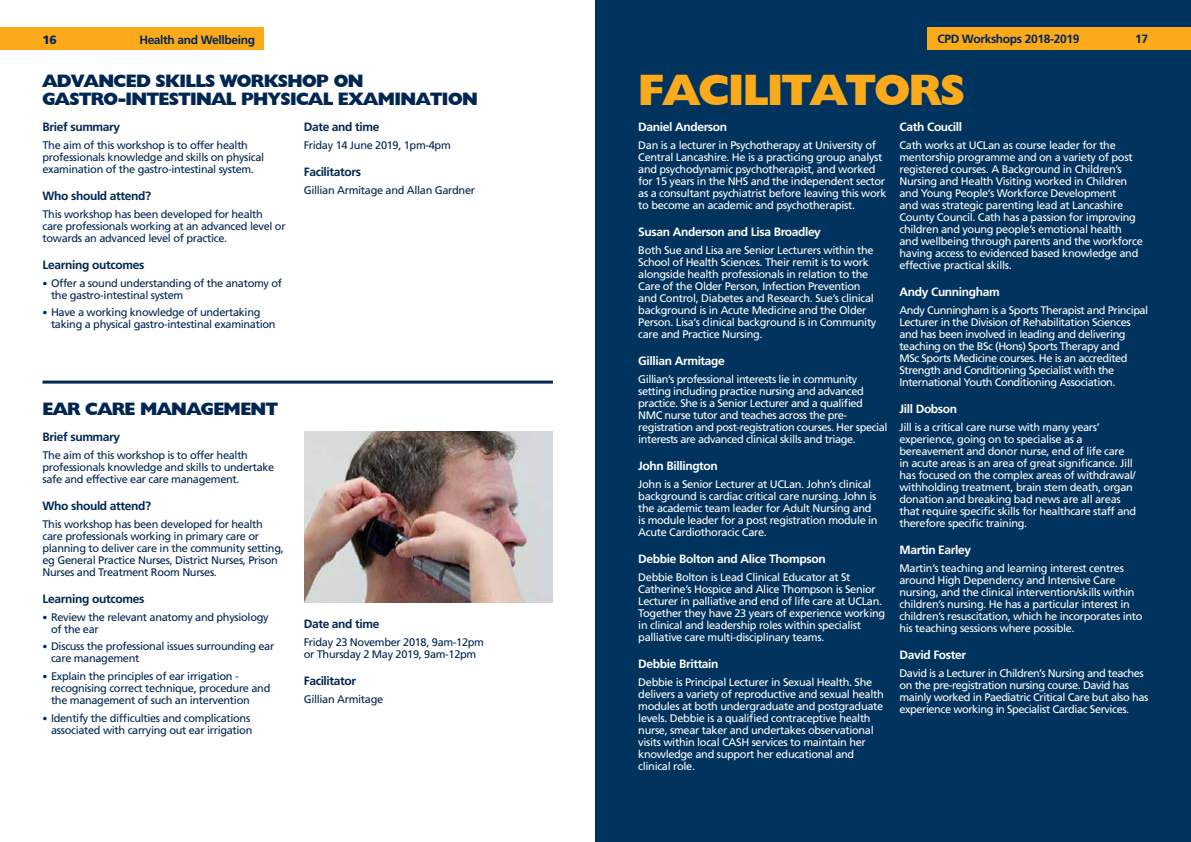
<style>
.page{position:relative;width:1191px;height:842px;background:#fff}
.page>*{position:absolute;margin:0;border:0;box-sizing:border-box;transform-origin:0 0}
.t1{font:800 44px "Humanist 521 BT";letter-spacing:-.03em;color:#fbaa1c}
.t2{font:800 18px/18px "Humanist 521 BT";letter-spacing:-.03em;color:#002651}
.t3{font:700 12px "Frutiger LT";letter-spacing:-.03em;color:#002651}
.t4{font:700 12px "Frutiger LT";letter-spacing:-.03em;color:#fff}
.t5{font:900 12px "Frutiger LT";color:#002651}
.t6{font:11px/12px "Frutiger LT";letter-spacing:-.03em;color:#fff}
.t7{font:11px/12px "Frutiger LT";letter-spacing:-.03em;color:#002651}
.s1{font-size:10px}
</style>
<div class="page">
<div style="left:596px;top:0;width:595px;height:842px;background:#00345e"></div>
<div style="left:0;top:28px;width:263px;height:22px;background:#fbaa1c"></div>
<hr style="left:43px;top:381px;width:510px;height:3px;background:#002651">
<div style="left:928px;top:28px;width:263px;height:22px;background:#fbaa1c"></div>
<img style="left:304px;top:432px;width:249px;height:171px">
<p class="t5" style="left:43px;top:32px;width:16px">16</p>
<p class="t3" style="left:139px;top:33px;width:117px">Health and Wellbeing</p>
<h2 class="t2" style="left:43px;top:71px;width:437px">ADVANCED SKILLS WORKSHOP ON<br>GASTRO-INTESTINAL PHYSICAL EXAMINATION</h2>
<p class="t3" style="left:43px;top:120px;width:79px">Brief summary</p>
<p class="t7" style="left:43px;top:139px;width:223px">The aim of this workshop is to offer health professionals knowledge and skills on physical examination of the gastro-intestinal system.</p>
<p class="t3" style="left:43px;top:189px;width:110px">Who should attend?</p>
<p class="t7" style="left:43px;top:208px;width:245px">This workshop has been developed for health care professionals working at an advanced level or towards an advanced level of practice.</p>
<p class="t3" style="left:43px;top:258px;width:103px">Learning outcomes</p>
<p class="t7" style="left:51px;top:277px;width:233px;text-indent:-9px"><span class="s1">•</span> Offer a sound understanding of the anatomy of the gastro-intestinal system</p>
<p class="t7" style="left:51px;top:306px;width:226px;text-indent:-9px"><span class="s1">•</span> Have a working knowledge of undertaking taking a physical gastro-intestinal examination</p>
<p class="t3" style="left:304px;top:120px;width:77px">Date and time</p>
<p class="t7" style="left:304px;top:139px;width:148px">Friday 14 June 2019, 1pm-4pm</p>
<p class="t3" style="left:304px;top:165px;width:59px">Facilitators</p>
<p class="t7" style="left:304px;top:184px;width:173px">Gillian Armitage and Allan Gardner</p>
<h2 class="t2" style="left:43px;top:399px;width:237px">EAR CARE MANAGEMENT</h2>
<p class="t3" style="left:43px;top:430px;width:79px">Brief summary</p>
<p class="t7" style="left:43px;top:449px;width:233px">The aim of this workshop is to offer health professionals knowledge and skills to undertake safe and effective ear care management.</p>
<p class="t3" style="left:43px;top:499px;width:110px">Who should attend?</p>
<p class="t7" style="left:43px;top:518px;width:243px">This workshop has been developed for health care professionals working in primary care or planning to deliver care in the community setting, eg General Practice Nurses, District Nurses, Prison Nurses and Treatment Room Nurses.</p>
<p class="t3" style="left:43px;top:592px;width:103px">Learning outcomes</p>
<p class="t7" style="left:51px;top:611px;width:219px;text-indent:-9px"><span class="s1">•</span> Review the relevant anatomy and physiology of the ear</p>
<p class="t7" style="left:51px;top:640px;width:225px;text-indent:-9px"><span class="s1">•</span> Discuss the professional issues surrounding ear care management</p>
<p class="t7" style="left:51px;top:670px;width:221px;text-indent:-9px"><span class="s1">•</span> Explain the principles of ear irrigation - recognising correct technique, procedure and the management of such an intervention</p>
<p class="t7" style="left:43px;top:712px;width:211px;text-align:right"><span class="s1">•</span> Identify the difficulties and complications associated with carrying out ear irrigation</p>
<p class="t3" style="left:304px;top:617px;width:77px">Date and time</p>
<p class="t7" style="left:304px;top:636px;width:182px">Friday 23 November 2018, 9am-12pm or Thursday 2 May 2019, 9am-12pm</p>
<p class="t3" style="left:304px;top:674px;width:54px">Facilitator</p>
<p class="t7" style="left:304px;top:693px;width:81px">Gillian Armitage</p>
<p class="t3" style="left:937px;top:32px;width:143px">CPD Workshops 2018-2019</p>
<p class="t3" style="left:1135px;top:32px;width:14px">17</p>
<h1 class="t1" style="left:638px;top:63px;width:328px">FACILITATORS</h1>
<p class="t4" style="left:638px;top:120px;width:90px">Daniel Anderson</p>
<p class="t6" style="left:638px;top:139px;width:250px">Dan is a lecturer in Psychotherapy at University of Central Lancashire. He is a practicing group analyst and psychodynamic psychotherapist, and worked for 15 years in the NHS and the independent sector as a consultant psychiatrist before leaving this work to become an academic and psychotherapist.</p>
<p class="t4" style="left:638px;top:225px;width:184px">Susan Anderson and Lisa Broadley</p>
<p class="t6" style="left:638px;top:244px;width:240px">Both Sue and Lisa are Senior Lecturers within the School of Health Sciences. Their remit is to work alongside health professionals in relation to the Care of the Older Person, Infection Prevention and Control, Diabetes and Research. Sue’s clinical background is in Acute Medicine and the Older Person. Lisa’s clinical background is in Community care and Practice Nursing.</p>
<p class="t4" style="left:638px;top:354px;width:88px">Gillian Armitage</p>
<p class="t6" style="left:638px;top:373px;width:251px">Gillian’s professional interests lie in community setting including practice nursing and advanced practice. She is a Senior Lecturer and a qualified NMC nurse tutor and teaches across the pre&shy;registration and post-registration courses. Her special interests are advanced clinical skills and triage.</p>
<p class="t4" style="left:638px;top:459px;width:81px">John Billington</p>
<p class="t6" style="left:638px;top:478px;width:241px">John is a Senior Lecturer at UCLan. John’s clinical background is cardiac critical care nursing. John is the academic team leader for Adult Nursing and is module leader for a post registration module in Acute Cardiothoracic Care.</p>
<p class="t4" style="left:638px;top:552px;width:189px">Debbie Bolton and Alice Thompson</p>
<p class="t6" style="left:638px;top:571px;width:248px">Debbie Bolton is Lead Clinical Educator at St Catherine’s Hospice and Alice Thompson is Senior Lecturer in palliative and end of life care at UCLan.<br>Together they have 23 years of experience working in clinical and leadership roles within specialist palliative care multi-disciplinary teams.</p>
<p class="t4" style="left:638px;top:657px;width:82px">Debbie Brittain</p>
<p class="t6" style="left:638px;top:676px;width:247px">Debbie is Principal Lecturer in Sexual Health. She delivers a variety of reproductive and sexual health modules at both undergraduate and postgraduate levels. Debbie is a qualified contraceptive health nurse, smear taker and undertakes observational visits within local CASH services to maintain her knowledge and support her educational and clinical role.</p>
<p class="t4" style="left:899px;top:120px;width:64px">Cath Coucill</p>
<p class="t6" style="left:899px;top:139px;width:245px">Cath works at UCLan as course leader for the mentorship programme and on a variety of post registered courses. A Background in Children’s Nursing and Health Visiting worked in Children and Young People’s Workforce Development<br>and was strategic parenting lead at Lancashire County Council. Cath has a passion for improving children and young people’s emotional health and wellbeing through parents and the workforce having access to evidenced based knowledge and effective practical skills.</p>
<p class="t4" style="left:899px;top:285px;width:102px">Andy Cunningham</p>
<p class="t6" style="left:899px;top:304px;width:250px">Andy Cunningham is a Sports Therapist and Principal Lecturer in the Division of Rehabilitation Sciences and has been involved in leading and delivering teaching on the BSc (Hons) Sports Therapy and<br>MSc Sports Medicine courses. He is an accredited Strength and Conditioning Specialist with the International Youth Conditioning Association.</p>
<p class="t4" style="left:899px;top:402px;width:59px">Jill Dobson</p>
<p class="t6" style="left:899px;top:421px;width:238px">Jill is a critical care nurse with many years’ experience, going on to specialise as a bereavement and donor nurse, end of life care in acute areas is an area of great significance. Jill has focused on the complex areas of withdrawal/ withholding treatment, brain stem death, organ donation and breaking bad news are all areas that require specific skills for healthcare staff and therefore specific training.</p>
<p class="t4" style="left:899px;top:543px;width:73px">Martin Earley</p>
<p class="t6" style="left:899px;top:562px;width:244px">Martin’s teaching and learning interest centres around High Dependency and Intensive Care nursing, and the clinical intervention/skills within children’s nursing. He has a particular interest in children’s resuscitation, which he incorporates into his teaching sessions where possible.</p>
<p class="t4" style="left:899px;top:648px;width:68px">David Foster</p>
<p class="t6" style="left:899px;top:667px;width:250px">David is a Lecturer in Children’s Nursing and teaches on the pre-registration nursing course. David has mainly worked in Paediatric Critical Care but also has experience working in Specialist Cardiac Services.</p>
</div>
